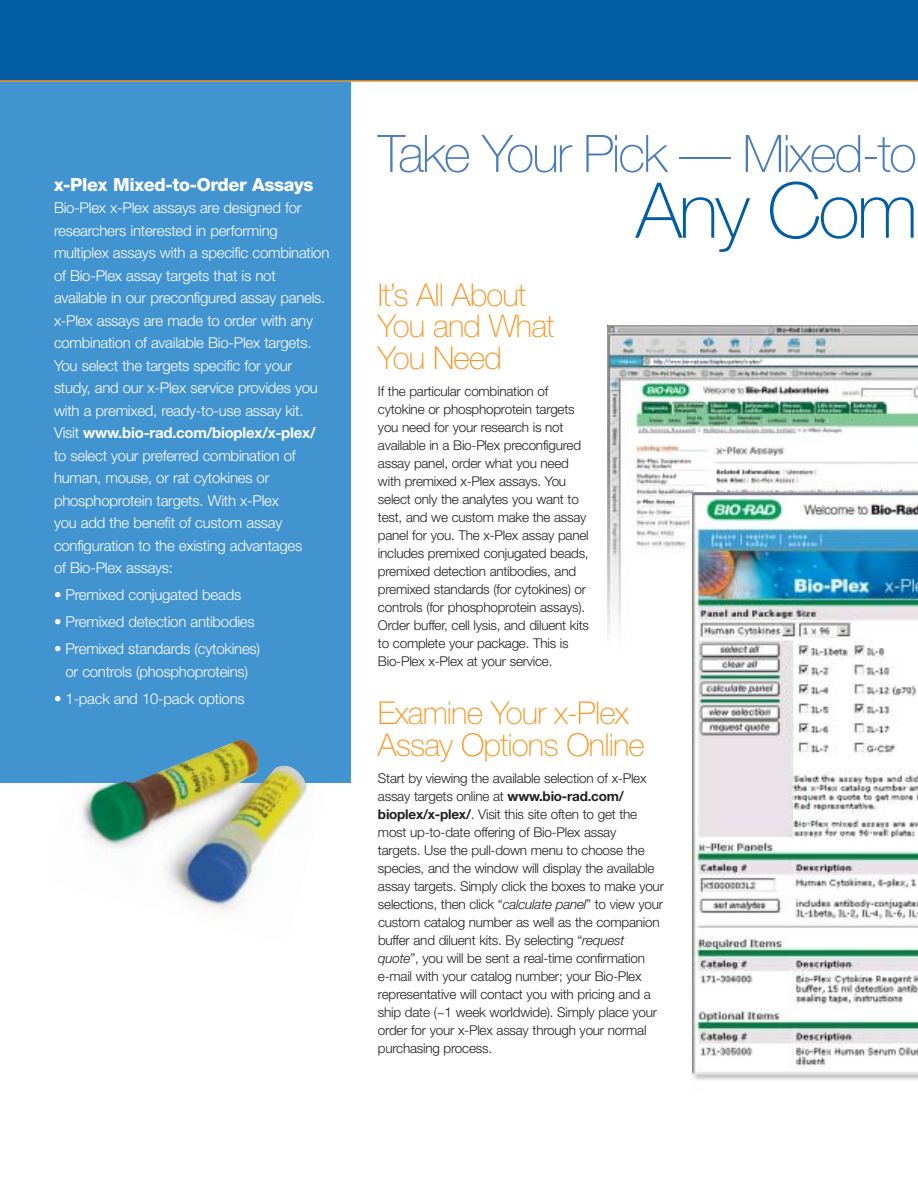
<style>
.page{position:relative;width:918px;height:1188px;background:#fff}
.page>*{position:absolute;margin:0;border:0;box-sizing:border-box;transform-origin:0 0}
.t1{font:100 76.95px "Helvetica Neue";letter-spacing:-.04em;color:#005da3}
.t2{font:100 51.75px "Helvetica Neue";letter-spacing:-.04em;color:#4a7cb8}
.t3{font:100 31.5px/31.5px "Helvetica Neue";letter-spacing:-.03em;color:#f7941e}
.t4{font:800 18px "Helvetica Neue";letter-spacing:-.02em;color:#fff}
.t5{font:300 15px/22.5px "Helvetica Neue";letter-spacing:-.015em;color:#fff}
.t6{font:300 13.5px/18px "Helvetica Neue";letter-spacing:-.015em;color:#231f1f}
.s1{font-weight:700}
.s2{font-style:italic}
</style>
<div class="page">
<img style="left:608px;top:326px;width:310px;height:350px">
<img style="left:81px;top:793px;width:155px;height:118px">
<div style="left:0;top:0;width:351px;height:783px;background:#4294d1"></div>
<div style="left:0;top:0;width:918px;height:80px;background:#005da3"></div>
<hr style="left:0;top:80px;width:918px;height:2px;background:#f7941e">
<img style="left:90px;top:739px;width:218px;height:165px">
<img style="left:693px;top:493px;width:225px;height:587px">
<h3 class="t4" style="left:54px;top:178px;width:261px">x-Plex Mixed-to-Order Assays</h3>
<p class="t5" style="left:54px;top:198px;width:277px">Bio-Plex x-Plex assays are designed for researchers interested in performing multiplex assays with a specific combination of Bio-Plex assay targets that is not available in our preconfigured assay panels. x-Plex assays are made to order with any combination of available Bio-Plex targets.<br>You select the targets specific for your study, and our x-Plex service provides you with a premixed, ready-to-use assay kit.<br>Visit <span class="s1">www.bio-rad.com/bioplex/x-plex/ </span>to select your preferred combination of human, mouse, or rat cytokines or phosphoprotein targets. With x-Plex<br>you add the benefit of custom assay configuration to the existing advantages<br>of Bio-Plex assays:</p>
<p class="t5" style="left:54px;top:585px;width:189px">• Premixed conjugated beads</p>
<p class="t5" style="left:54px;top:612px;width:202px">• Premixed detection antibodies</p>
<p class="t5" style="left:54px;top:639px;width:208px;text-align:center">• Premixed standards (cytokines) or controls (phosphoproteins)</p>
<p class="t5" style="left:54px;top:688px;width:192px">• 1-pack and 10-pack options</p>
<h2 class="t2" style="left:378px;top:135px;width:540px">Take Your Pick — Mixed-to</h2>
<h1 class="t1" style="left:636px;top:183px;width:283px">Any Com</h1>
<h3 class="t3" style="left:378px;top:282px;width:178px">It’s All About<br>You and What<br>You Need</h3>
<p class="t6" style="left:378px;top:383px;width:213px">If the particular combination of cytokine or phosphoprotein targets you need for your research is not available in a Bio-Plex preconfigured assay panel, order what you need with premixed x-Plex assays. You select only the analytes you want to test, and we custom make the assay panel for you. The x-Plex assay panel includes premixed conjugated beads, premixed detection antibodies, and premixed standards (for cytokines) or controls (for phosphoprotein assays).<br>Order buffer, cell lysis, and diluent kits to complete your package. This is Bio-Plex x-Plex at your service.</p>
<h3 class="t3" style="left:378px;top:700px;width:268px">Examine Your x-Plex<br>Assay Options Online</h3>
<p class="t6" style="left:378px;top:770px;width:287px">Start by viewing the available selection of x-Plex assay targets online at <span class="s1">www.bio-rad.com/ bioplex/x-plex/</span>. Visit this site often to get the most up-to-date offering of Bio-Plex assay<br>targets. Use the pull-down menu to choose the species, and the window will display the available assay targets. Simply click the boxes to make your selections, then click “<span class="s2">calculate panel</span>” to view your custom catalog number as well as the companion buffer and diluent kits. By selecting “<span class="s2">request quote</span>”, you will be sent a real-time confirmation e-mail with your catalog number; your Bio-Plex representative will contact you with pricing and a ship date (~1 week worldwide). Simply place your order for your x-Plex assay through your normal purchasing process.</p>
</div>
